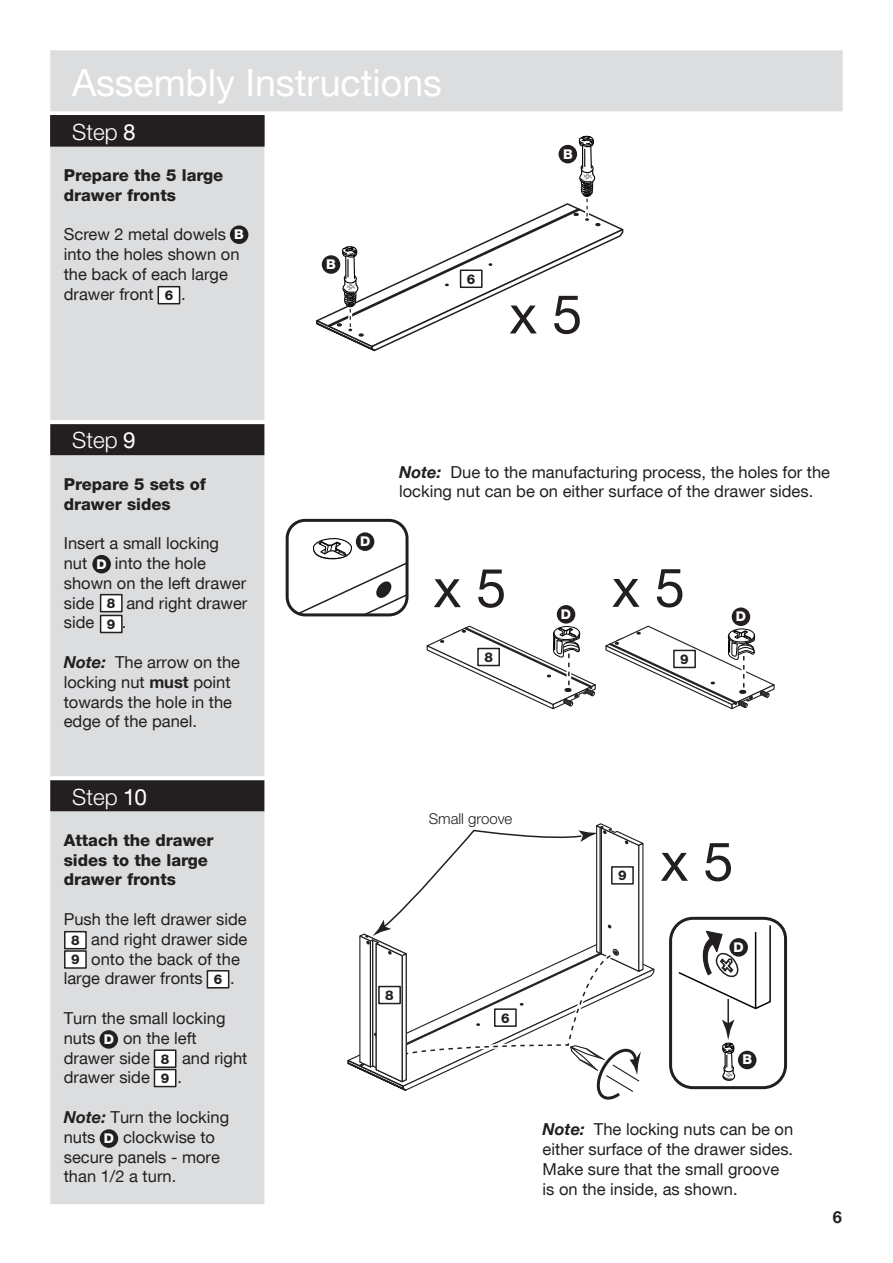
<style>
.page{position:relative;width:893px;height:1263px;background:#fff}
.page>*{position:absolute;margin:0;border:0;box-sizing:border-box;transform-origin:0 0}
.t1{font:54px "Helvetica Neue CE";color:#231f20}
.t2{font:37.5px "Helvetica Neue CE";color:#fff}
.t3{font:300 22.5px "Helvetica Neue CE";color:#fff}
.t4{font:16.5px/19.8px "Helvetica Neue CE";color:#231f20}
.t5{font:800 16.5px/19.8px "Helvetica Neue CE";color:#231f20}
.t6{font:800 16.5px "Helvetica Neue CE";color:#fff}
.t7{font:700 16.5px "Helvetica Neue CE";color:#231f20}
.t8{font:300 15px "Helvetica Neue CE";color:#231f20}
.t9{font:800 13.5px/19.4px "Helvetica Neue CE";color:#231f20}
.t10{font:800 13.5px "Helvetica Neue CE";color:#fff}
.s1{font-weight:400}
.s2{font-weight:700;font-style:italic}
.s3{font-weight:700}
</style>
<div class="page">
<div style="left:51px;top:51px;width:791px;height:60px;background:#dcdddf"></div>
<div style="left:50px;top:50px;width:793px;height:61px;border:2px solid #dcdddf"></div>
<div style="left:51px;top:146px;width:213px;height:1057px;background:#dcdddf"></div>
<div style="left:50px;top:145px;width:214px;height:1059px;border:2px solid #dcdddf"></div>
<div style="left:51px;top:116px;width:213px;height:30px;background:#231f20"></div>
<div style="left:50px;top:115px;width:214px;height:31px;border:2px solid #231f20"></div>
<svg style="left:316px;top:135px;width:308px;height:217px"></svg>
<div style="left:559px;top:146px;width:17px;height:17px;background:#231f20;border-radius:50%"></div>
<div style="left:559px;top:145px;width:18px;height:18px;border:2px solid #231f20;border-radius:50%"></div>
<div style="left:461px;top:270px;width:21px;height:17px;background:#fff"></div>
<div style="left:460px;top:269px;width:23px;height:19px;border:2px solid #231f20"></div>
<svg style="left:50px;top:420px;width:215px;height:5px"></svg>
<div style="left:51px;top:425px;width:213px;height:29px;background:#231f20"></div>
<div style="left:50px;top:424px;width:214px;height:31px;border:2px solid #231f20"></div>
<div style="left:231px;top:226px;width:17px;height:17px;background:#231f20;border-radius:50%"></div>
<div style="left:230px;top:225px;width:18px;height:19px;border:2px solid #231f20;border-radius:50%"></div>
<div style="left:158px;top:287px;width:22px;height:17px;background:#fff"></div>
<div style="left:158px;top:286px;width:22px;height:18px;border:2px solid #231f20"></div>
<svg style="left:50px;top:776px;width:215px;height:5px"></svg>
<div style="left:51px;top:781px;width:213px;height:29px;background:#231f20"></div>
<div style="left:50px;top:780px;width:214px;height:31px;border:2px solid #231f20"></div>
<div style="left:93px;top:556px;width:17px;height:17px;background:#231f20;border-radius:50%"></div>
<div style="left:92px;top:555px;width:19px;height:18px;border:2px solid #231f20;border-radius:50%"></div>
<div style="left:101px;top:595px;width:21px;height:17px;background:#fff"></div>
<div style="left:100px;top:594px;width:23px;height:18px;border:2px solid #231f20"></div>
<div style="left:101px;top:615px;width:21px;height:17px;background:#fff"></div>
<div style="left:100px;top:615px;width:23px;height:18px;border:2px solid #231f20"></div>
<div style="left:65px;top:932px;width:21px;height:17px;background:#fff"></div>
<div style="left:64px;top:931px;width:23px;height:18px;border:2px solid #231f20"></div>
<div style="left:65px;top:951px;width:21px;height:17px;background:#fff"></div>
<div style="left:64px;top:950px;width:23px;height:19px;border:2px solid #231f20"></div>
<div style="left:207px;top:971px;width:22px;height:17px;background:#fff"></div>
<div style="left:207px;top:970px;width:22px;height:18px;border:2px solid #231f20"></div>
<div style="left:100px;top:1031px;width:17px;height:17px;background:#231f20;border-radius:50%"></div>
<div style="left:100px;top:1030px;width:18px;height:19px;border:2px solid #231f20;border-radius:50%"></div>
<div style="left:154px;top:1050px;width:22px;height:17px;background:#fff"></div>
<div style="left:154px;top:1049px;width:22px;height:19px;border:2px solid #231f20"></div>
<div style="left:154px;top:1069px;width:22px;height:17px;background:#fff"></div>
<div style="left:154px;top:1069px;width:22px;height:18px;border:2px solid #231f20"></div>
<div style="left:100px;top:1130px;width:17px;height:17px;background:#231f20;border-radius:50%"></div>
<div style="left:100px;top:1129px;width:18px;height:19px;border:2px solid #231f20;border-radius:50%"></div>
<div style="left:669px;top:917px;width:118px;height:172px;border:3px solid #231f20;border-radius:22px"></div>
<hr style="left:727px;top:999px;width:2px;height:26px;background:#231f20">
<svg style="left:722px;top:1020px;width:14px;height:61px"></svg>
<svg style="left:677px;top:924px;width:94px;height:87px"></svg>
<div style="left:739px;top:1051px;width:17px;height:17px;background:#231f20;border-radius:50%"></div>
<div style="left:738px;top:1051px;width:18px;height:18px;border:2px solid #231f20;border-radius:50%"></div>
<div style="left:730px;top:939px;width:17px;height:17px;background:#231f20;border-radius:50%"></div>
<div style="left:729px;top:938px;width:19px;height:18px;border:2px solid #231f20;border-radius:50%"></div>
<svg style="left:296px;top:538px;width:109px;height:79px"></svg>
<div style="left:286px;top:519px;width:123px;height:97px;border:3px solid #231f20;border-radius:18px"></div>
<div style="left:357px;top:533px;width:17px;height:17px;background:#231f20;border-radius:50%"></div>
<div style="left:356px;top:532px;width:18px;height:19px;border:2px solid #231f20;border-radius:50%"></div>
<div style="left:558px;top:606px;width:17px;height:17px;background:#231f20;border-radius:50%"></div>
<div style="left:557px;top:605px;width:18px;height:19px;border:2px solid #231f20;border-radius:50%"></div>
<svg style="left:426px;top:621px;width:170px;height:89px"></svg>
<div style="left:732px;top:608px;width:17px;height:17px;background:#231f20;border-radius:50%"></div>
<div style="left:732px;top:607px;width:18px;height:19px;border:2px solid #231f20;border-radius:50%"></div>
<svg style="left:605px;top:625px;width:170px;height:85px"></svg>
<div style="left:478px;top:648px;width:21px;height:17px;background:#fff"></div>
<div style="left:477px;top:648px;width:23px;height:18px;border:2px solid #231f20"></div>
<div style="left:674px;top:650px;width:21px;height:17px;background:#fff"></div>
<div style="left:673px;top:650px;width:23px;height:18px;border:2px solid #231f20"></div>
<svg style="left:347px;top:823px;width:308px;height:277px"></svg>
<div style="left:379px;top:986px;width:21px;height:17px;background:#fff"></div>
<div style="left:378px;top:986px;width:23px;height:18px;border:2px solid #231f20"></div>
<div style="left:612px;top:867px;width:21px;height:17px;background:#fff"></div>
<div style="left:611px;top:866px;width:23px;height:19px;border:2px solid #231f20"></div>
<p class="t2" style="left:72px;top:60px;width:371px">Assembly Instructions</p>
<p class="t3" style="left:72px;top:118px;width:65px">Step <span class="s1">8</span></p>
<p class="t5" style="left:64px;top:165px;width:161px">Prepare the 5 large drawer fronts</p>
<p class="t4" style="left:64px;top:225px;width:177px">Screw 2 metal dowels into the holes shown on the back of each large drawer front</p>
<p class="t4" style="left:181px;top:284px;width:6px">.</p>
<p class="t10" style="left:234px;top:226px;width:11px">B</p>
<p class="t9" style="left:165px;top:286px;width:10px">6</p>
<p class="t3" style="left:72px;top:427px;width:65px">Step <span class="s1">9</span></p>
<p class="t5" style="left:64px;top:474px;width:144px">Prepare 5 sets of drawer sides</p>
<p class="t4" style="left:64px;top:533px;width:157px">Insert a small locking nut</p>
<p class="t4" style="left:64px;top:553px;width:184px;text-indent:51px">into the hole shown on the left drawer side</p>
<p class="t10" style="left:97px;top:555px;width:12px">D</p>
<p class="t4" style="left:126px;top:593px;width:122px">and right drawer</p>
<p class="t9" style="left:107px;top:593px;width:10px;line-height:20.9px">8<br>9</p>
<p class="t4" style="left:64px;top:613px;width:32px">side</p>
<p class="t4" style="left:122px;top:613px;width:6px">.</p>
<p class="t4" style="left:64px;top:652px;width:178px"><span class="s2">Note:</span> The arrow on the locking nut <span class="s3">must</span> point towards the hole in the edge of the panel.</p>
<p class="t3" style="left:72px;top:783px;width:76px">Step <span class="s1">10</span></p>
<p class="t5" style="left:64px;top:830px;width:151px">Attach the drawer sides to the large drawer fronts</p>
<p class="t4" style="left:64px;top:909px;width:185px">Push the left drawer side</p>
<p class="t4" style="left:91px;top:929px;width:158px">and right drawer side</p>
<p class="t4" style="left:91px;top:949px;width:150px">onto the back of the</p>
<p class="t4" style="left:64px;top:969px;width:140px">large drawer fronts</p>
<p class="t4" style="left:230px;top:969px;width:6px">.</p>
<p class="t4" style="left:64px;top:1008px;width:163px">Turn the small locking nuts</p>
<p class="t9" style="left:71px;top:930px;width:10px">8<br>9</p>
<p class="t9" style="left:214px;top:970px;width:10px">6</p>
<p class="t4" style="left:64px;top:1028px;width:134px;text-indent:59px">on the left drawer side</p>
<p class="t10" style="left:104px;top:1031px;width:12px">D</p>
<p class="t4" style="left:182px;top:1048px;width:67px">and right</p>
<p class="t9" style="left:161px;top:1049px;width:10px">8<br>9</p>
<p class="t4" style="left:64px;top:1068px;width:88px">drawer side</p>
<p class="t4" style="left:177px;top:1068px;width:6px">.</p>
<p class="t4" style="left:64px;top:1107px;width:167px"><span class="s2">Note:</span> Turn the locking nuts</p>
<p class="t4" style="left:64px;top:1127px;width:158px;text-indent:59px">clockwise to secure panels - more than 1/2 a turn.</p>
<p class="t10" style="left:104px;top:1130px;width:12px">D</p>
<p class="t10" style="left:326px;top:256px;width:11px">B</p>
<p class="t10" style="left:563px;top:145px;width:11px">B</p>
<p class="t9" style="left:467px;top:269px;width:10px">6</p>
<p class="t1" style="left:509px;top:282px;width:75px">x 5</p>
<p class="t10" style="left:360px;top:533px;width:12px">D</p>
<p class="t4" style="left:399px;top:462px;width:432px"><span class="s2">Note:</span> Due to the manufacturing process, the holes for the locking nut can be on either surface of the drawer sides.</p>
<p class="t1" style="left:433px;top:555px;width:75px">x 5</p>
<p class="t1" style="left:612px;top:555px;width:75px">x 5</p>
<p class="t10" style="left:561px;top:606px;width:12px">D</p>
<p class="t10" style="left:736px;top:608px;width:12px">D</p>
<p class="t9" style="left:484px;top:647px;width:10px">8</p>
<p class="t9" style="left:680px;top:649px;width:10px">9</p>
<p class="t9" style="left:385px;top:985px;width:10px">8</p>
<p class="t8" style="left:429px;top:809px;width:85px">Small groove</p>
<p class="t9" style="left:501px;top:1008px;width:10px">6</p>
<p class="t9" style="left:618px;top:866px;width:10px">9</p>
<p class="t1" style="left:660px;top:829px;width:75px">x 5</p>
<p class="t10" style="left:734px;top:939px;width:12px">D</p>
<p class="t6" style="left:739px;top:1052px;width:14px">B<sup>B</sup></p>
<p class="t4" style="left:543px;top:1120px;width:252px"><span class="s2">Note:</span> The locking nuts can be on either surface of the drawer sides.<br>Make sure that the small groove is on the inside, as shown.</p>
<p class="t7" style="left:833px;top:1207px;width:11px">6</p>
</div>
